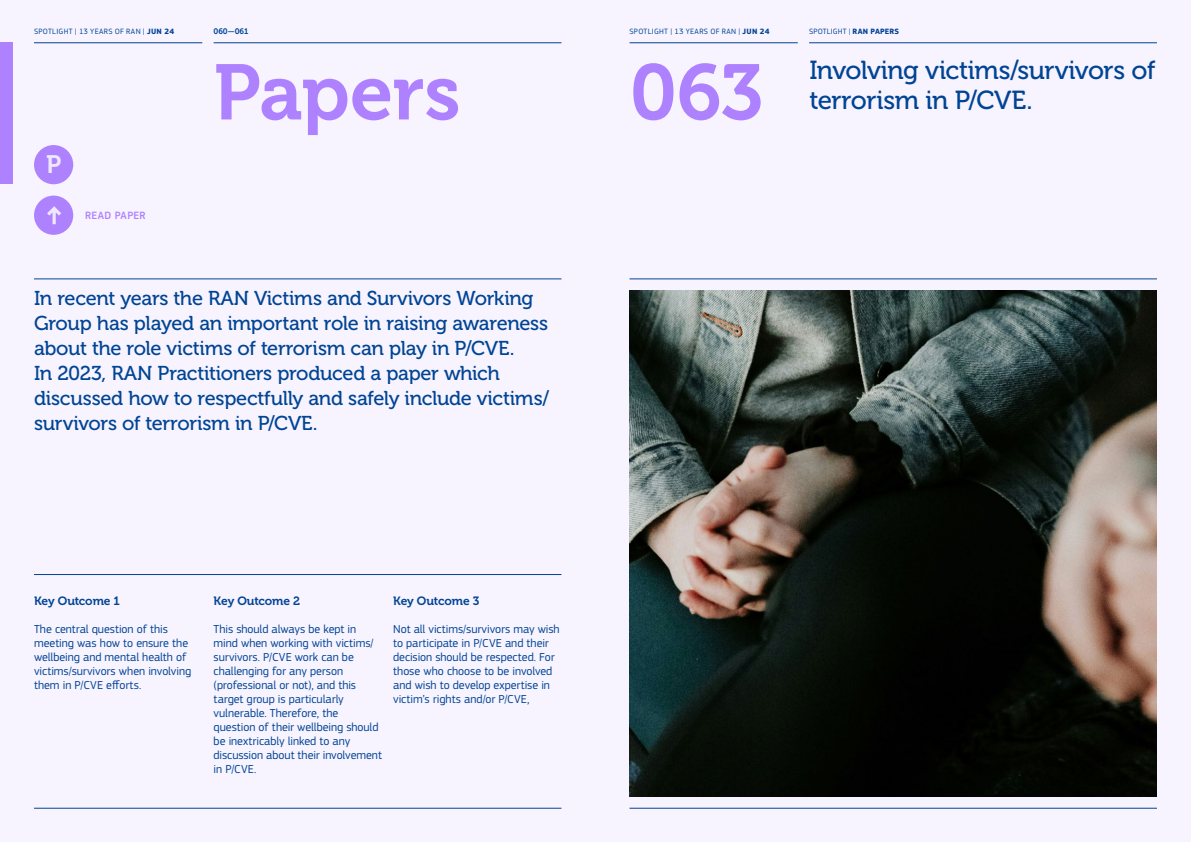
<style>
.page{position:relative;width:1191px;height:842px;background:#f7f3ff}
.page>*{position:absolute;margin:0;border:0;box-sizing:border-box;transform-origin:0 0}
.t1{font:78px "Museo 700";letter-spacing:-.01em;color:#ae82ff}
.t2{font:26px/30px "Museo 500";letter-spacing:-.02em;color:#004494}
.t3{font:25.2px "Museo 700";color:#efe6ff}
.t4{font:20px/25px "Museo 500";letter-spacing:-.02em;color:#004494}
.t5{font:12px/14px "EC Square Sans Pro";letter-spacing:-.005em;color:#004494}
.t6{font:12px "Museo 700";letter-spacing:-.01em;color:#004494}
.t7{font:500 11px "EC Square Sans Pro";letter-spacing:.025em;color:#ae82ff}
.t8{font:8px "EC Square Sans Pro";letter-spacing:.03em;color:#004494}
.t9{font:8px "Museo 700";letter-spacing:-.005em;color:#004494}
.s1{font-weight:700}
</style>
<div class="page">
<hr style="left:34px;top:279px;width:527px;height:1px;background:#004494">
<hr style="left:629px;top:279px;width:528px;height:1px;background:#004494">
<img style="left:629px;top:290px;width:528px;height:507px">
<div style="left:0;top:43px;width:13px;height:141px;background:#ae82ff"></div>
<hr style="left:629px;top:808px;width:528px;height:1px;background:#004494">
<hr style="left:34px;top:808px;width:527px;height:1px;background:#004494">
<hr style="left:809px;top:43px;width:348px;height:1px;background:#004494">
<hr style="left:629px;top:43px;width:168px;height:1px;background:#004494">
<hr style="left:214px;top:43px;width:347px;height:1px;background:#004494">
<hr style="left:34px;top:43px;width:168px;height:1px;background:#004494">
<div style="left:34px;top:145px;width:39px;height:39px;background:#ae82ff;border-radius:50%"></div>
<hr style="left:34px;top:574px;width:527px;height:1px;background:#004494">
<div style="left:34px;top:196px;width:39px;height:39px;background:#ae82ff;border-radius:50%"></div>
<svg style="left:47px;top:206px;width:14px;height:18px"></svg>
<p class="t9" style="left:214px;top:27px;width:36px">060—061</p>
<p class="t8" style="left:809px;top:27px;width:92px">SPOTLIGHT | <span class="s1">RAN PAPERS</span></p>
<p class="t8" style="left:34px;top:27px;width:142px">SPOTLIGHT | 13 YEARS OF RAN | <span class="s1">JUN 24</span></p>
<p class="t8" style="left:629px;top:27px;width:142px">SPOTLIGHT | 13 YEARS OF RAN | <span class="s1">JUN 24</span></p>
<h3 class="t3" style="left:46px;top:151px;width:17px">P</h3>
<p class="t7" style="left:85px;top:209px;width:62px">READ PAPER</p>
<h1 class="t1" style="left:214px;top:49px;width:249px">Papers</h1>
<h1 class="t1" style="left:629px;top:49px;width:135px">063</h1>
<p class="t4" style="left:34px;top:286px;width:517px">In recent years the RAN Victims and Survivors Working Group has played an important role in raising awareness about the role victims of terrorism can play in P/CVE.<br>In 2023, RAN Practitioners produced a paper which discussed how to respectfully and safely include victims/ survivors of terrorism in P/CVE.</p>
<h2 class="t2" style="left:809px;top:56px;width:348px">Involving victims/survivors of terrorism in P/CVE.</h2>
<p class="t6" style="left:34px;top:594px;width:87px">Key Outcome 1</p>
<p class="t5" style="left:34px;top:622px;width:159px">The central question of this meeting was how to ensure the wellbeing and mental health of victims/survivors when involving them in P/CVE efforts.</p>
<p class="t6" style="left:214px;top:594px;width:88px">Key Outcome 2</p>
<p class="t5" style="left:214px;top:622px;width:170px">This should always be kept in mind when working with victims/ survivors. P/CVE work can be challenging for any person (professional or not), and this target group is particularly vulnerable. Therefore, the question of their wellbeing should be inextricably linked to any discussion about their involvement in P/CVE.</p>
<p class="t6" style="left:393px;top:594px;width:88px">Key Outcome 3</p>
<p class="t5" style="left:393px;top:622px;width:168px">Not all victims/survivors may wish to participate in P/CVE and their decision should be respected. For those who choose to be involved and wish to develop expertise in victim’s rights and/or P/CVE,</p>
</div>
